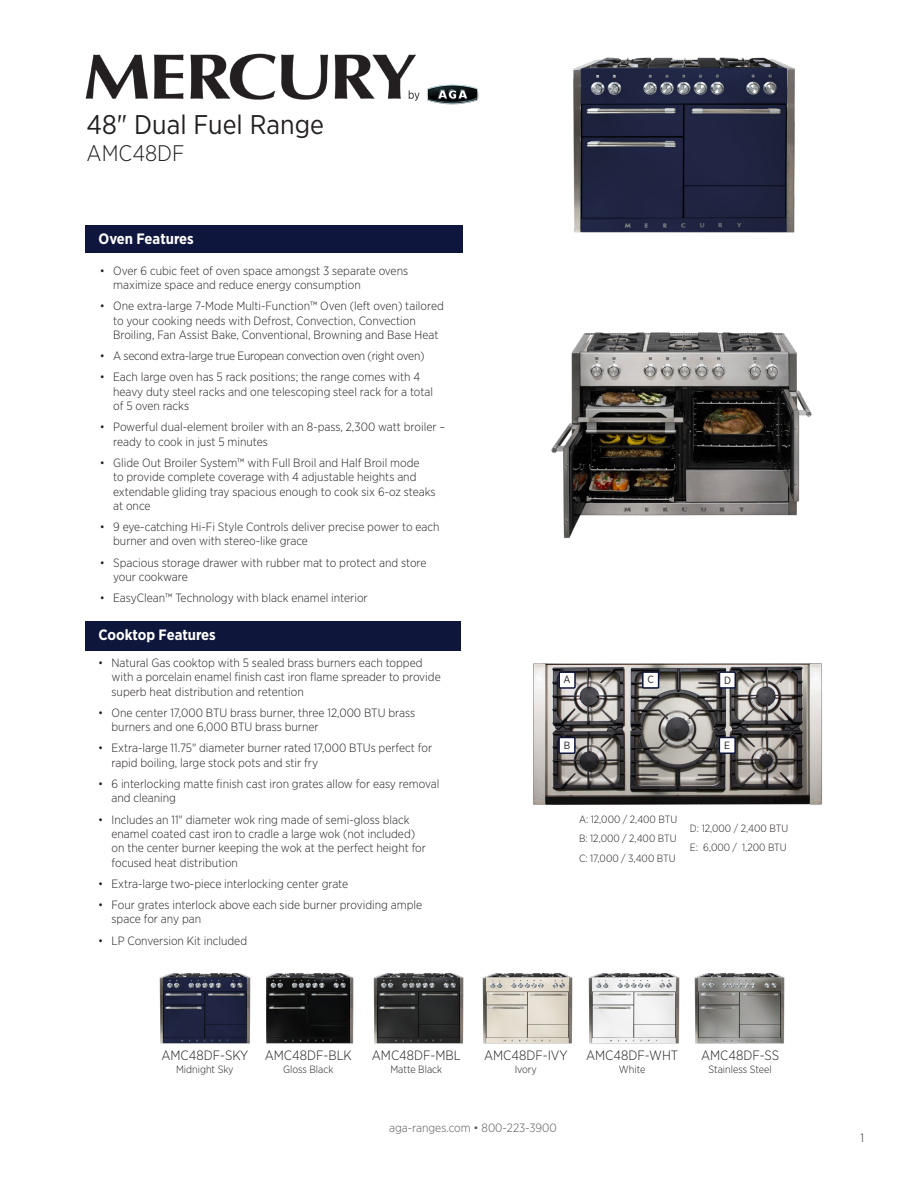
<style>
.page{position:relative;width:918px;height:1188px;background:#fff}
.page>*{position:absolute;margin:0;border:0;box-sizing:border-box;transform-origin:0 0}
.t1{font:27px "Gotham Narrow";color:#231f20}
.t2{font:300 22.5px "Gotham Narrow";color:#231f20}
.t3{font:700 15px "Gotham Narrow";color:#fff}
.t4{font:300 13.5px "Gotham Narrow";color:#231f20}
.t5{font:300 12px/14.4px "Gotham Narrow";color:#231f20}
.t6{font:300 12px "Gotham Narrow";letter-spacing:-.025em;color:#231f20}
.t7{font:300 12px "Gotham Narrow";color:#57585a}
.t8{font:300 10.5px/19.4px "Gotham Narrow";color:#231f20;text-align:justify}
.t9{font:10.5px "Gotham Narrow";color:#231f20}
</style>
<div class="page">
<img style="left:85px;top:53px;width:331px;height:47px">
<img style="left:370px;top:82px;width:109px;height:23px">
<img style="left:573px;top:57px;width:222px;height:176px">
<img style="left:266px;top:973px;width:88px;height:71px">
<img style="left:373px;top:973px;width:90px;height:71px">
<img style="left:589px;top:973px;width:90px;height:71px">
<img style="left:482px;top:973px;width:91px;height:71px">
<img style="left:695px;top:973px;width:90px;height:71px">
<img style="left:160px;top:973px;width:90px;height:71px">
<img style="left:551px;top:332px;width:261px;height:207px">
<img style="left:533px;top:663px;width:289px;height:142px">
<div style="left:559px;top:672px;width:16px;height:16px;background:#fff"></div>
<div style="left:558px;top:671px;width:18px;height:18px;border:2px solid #0f163d"></div>
<div style="left:719px;top:672px;width:16px;height:16px;background:#fff"></div>
<div style="left:719px;top:671px;width:17px;height:18px;border:2px solid #0f163d"></div>
<div style="left:643px;top:672px;width:16px;height:16px;background:#fff"></div>
<div style="left:642px;top:671px;width:17px;height:18px;border:2px solid #0f163d"></div>
<div style="left:559px;top:737px;width:16px;height:16px;background:#fff"></div>
<div style="left:558px;top:737px;width:18px;height:17px;border:2px solid #0f163d"></div>
<div style="left:719px;top:737px;width:16px;height:16px;background:#fff"></div>
<div style="left:719px;top:737px;width:17px;height:17px;border:2px solid #0f163d"></div>
<div style="left:85px;top:225px;width:377px;height:28px;background:#0f163d"></div>
<div style="left:85px;top:621px;width:375px;height:30px;background:#0e163c"></div>
<h1 class="t1" style="left:87px;top:108px;width:239px">48" Dual Fuel Range</h1>
<h2 class="t2" style="left:87px;top:140px;width:99px">AMC48DF</h2>
<p class="t3" style="left:99px;top:229px;width:97px">Oven Features</p>
<p class="t5" style="left:113px;top:263px;width:297px;text-indent:-14px">• Over 6 cubic feet of oven space amongst 3 separate ovens maximize space and reduce energy consumption</p>
<p class="t5" style="left:113px;top:298px;width:332px;text-indent:-14px">• One extra-large 7-Mode Multi-Function™ Oven (left oven) tailored to your cooking needs with Defrost, Convection, Convection<br>Broiling, Fan Assist Bake, Conventional, Browning and Base Heat</p>
<p class="t6" style="left:100px;top:349px;width:326px">• A second extra-large true European convection oven (right oven)</p>
<p class="t5" style="left:113px;top:370px;width:322px;text-indent:-14px">• Each large oven has 5 rack positions; the range comes with 4 heavy duty steel racks and one telescoping steel rack for a total of 5 oven racks</p>
<p class="t5" style="left:113px;top:419px;width:334px;text-indent:-14px">• Powerful dual-element broiler with an 8-pass, 2,300 watt broiler – ready to cook in just 5 minutes</p>
<p class="t5" style="left:113px;top:455px;width:324px;text-indent:-14px">• Glide Out Broiler System™ with Full Broil and Half Broil mode<br>to provide complete coverage with 4 adjustable heights and extendable gliding tray spacious enough to cook six 6-oz steaks at once</p>
<p class="t5" style="left:113px;top:519px;width:328px;text-indent:-14px">• 9 eye-catching Hi-Fi Style Controls deliver precise power to each burner and oven with stereo-like grace</p>
<p class="t5" style="left:113px;top:555px;width:315px;text-indent:-14px">• Spacious storage drawer with rubber mat to protect and store your cookware</p>
<p class="t5" style="left:100px;top:590px;width:270px">• EasyClean™ Technology with black enamel interior</p>
<p class="t3" style="left:98px;top:625px;width:119px">Cooktop Features</p>
<p class="t5" style="left:112px;top:655px;width:331px;text-indent:-14px">• Natural Gas cooktop with 5 sealed brass burners each topped with a porcelain enamel finish cast iron flame spreader to provide superb heat distribution and retention</p>
<p class="t5" style="left:112px;top:705px;width:305px;text-indent:-14px">• One center 17,000 BTU brass burner, three 12,000 BTU brass burners and one 6,000 BTU brass burner</p>
<p class="t5" style="left:112px;top:741px;width:322px;text-indent:-14px">• Extra-large 11.75" diameter burner rated 17,000 BTUs perfect for rapid boiling, large stock pots and stir fry</p>
<p class="t5" style="left:112px;top:776px;width:329px;text-indent:-14px">• 6 interlocking matte finish cast iron grates allow for easy removal and cleaning</p>
<p class="t5" style="left:112px;top:812px;width:316px;text-indent:-14px">• Includes an 11" diameter wok ring made of semi-gloss black enamel coated cast iron to cradle a large wok (not included) on the center burner keeping the wok at the perfect height for focused heat distribution</p>
<p class="t5" style="left:98px;top:876px;width:252px">• Extra-large two-piece interlocking center grate</p>
<p class="t5" style="left:112px;top:897px;width:312px;text-indent:-14px">• Four grates interlock above each side burner providing ample space for any pan</p>
<p class="t5" style="left:98px;top:933px;width:151px">• LP Conversion Kit included</p>
<p class="t9" style="left:564px;top:673px;width:9px">A</p>
<p class="t9" style="left:647px;top:673px;width:8px">C</p>
<p class="t9" style="left:724px;top:673px;width:9px">D</p>
<p class="t9" style="left:564px;top:738px;width:8px">B</p>
<p class="t9" style="left:724px;top:738px;width:7px">E</p>
<p class="t8" style="left:579px;top:809px;width:100px">A: 12,000 / 2,400 BTU B: 12,000 / 2,400 BTU C: 17,000 / 3,400 BTU</p>
<p class="t8" style="left:690px;top:818px;width:100px">D: 12,000 / 2,400 BTU<br>E: 6,000 / 1,200 BTU</p>
<p class="t4" style="left:161px;top:1047px;width:88px">AMC48DF-SKY</p>
<p class="t8" style="left:176px;top:1059px;width:59px">Midnight Sky</p>
<p class="t4" style="left:265px;top:1047px;width:89px">AMC48DF-BLK</p>
<p class="t8" style="left:283px;top:1059px;width:52px">Gloss Black</p>
<p class="t4" style="left:372px;top:1047px;width:91px">AMC48DF-MBL</p>
<p class="t8" style="left:390px;top:1059px;width:53px">Matte Black</p>
<p class="t4" style="left:484px;top:1047px;width:85px">AMC48DF-IVY</p>
<p class="t8" style="left:515px;top:1059px;width:24px">Ivory</p>
<p class="t4" style="left:586px;top:1047px;width:94px">AMC48DF-WHT</p>
<p class="t8" style="left:619px;top:1059px;width:28px">White</p>
<p class="t4" style="left:701px;top:1047px;width:80px">AMC48DF-SS</p>
<p class="t8" style="left:708px;top:1059px;width:65px">Stainless Steel</p>
<p class="t7" style="left:389px;top:1120px;width:169px">aga-ranges.com • 800-223-3900</p>
<p class="t5" style="left:860px;top:1130px;width:5px">1</p>
</div>
